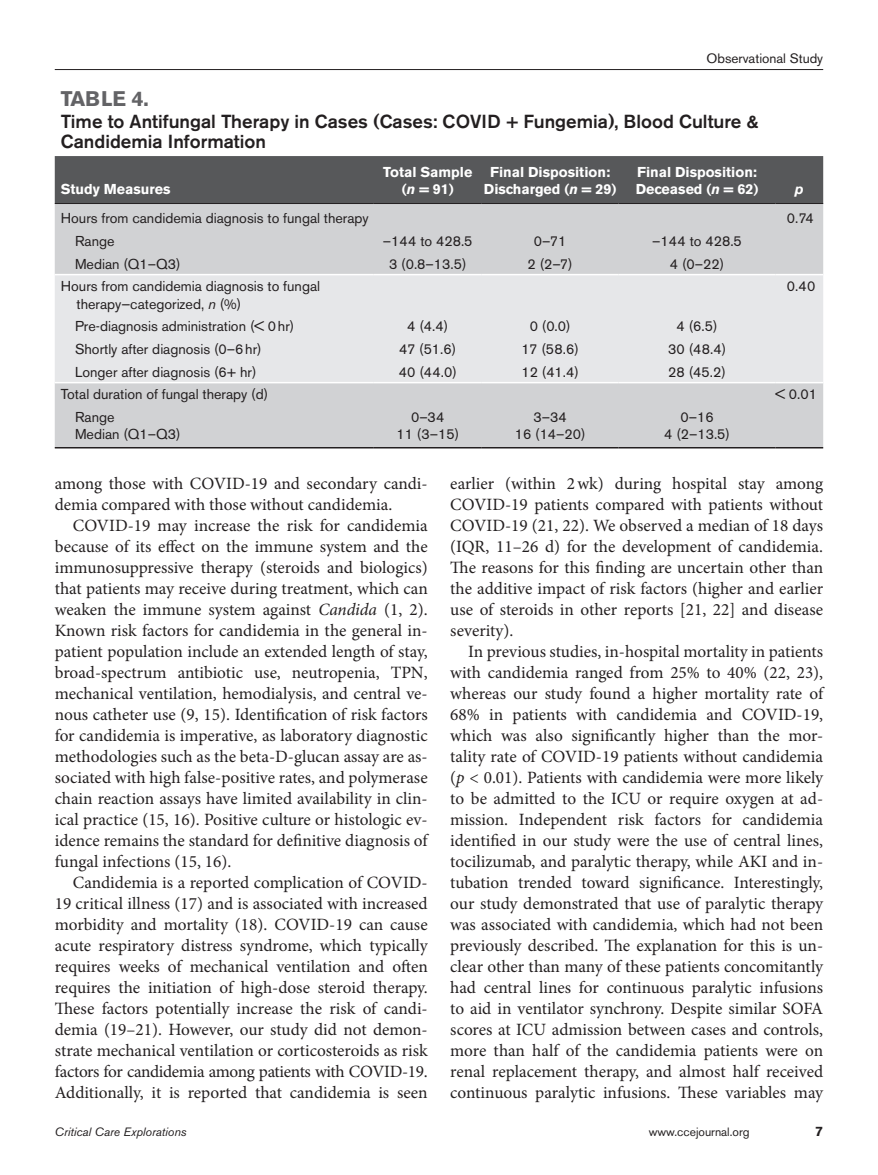
<style>
.page{position:relative;width:878px;height:1175px;background:#fff}
.page>*{position:absolute;margin:0;border:0;box-sizing:border-box;transform-origin:0 0}
.t1{font:700 21px "Akzidenz Grotesk BE";color:#636366}
.t2{font:500 18.75px/19.5px "Akzidenz Grotesk BE";color:#231f20}
.t3{font:17.25px/21px "Minion Pro";color:#231f20;text-align:justify}
.t4{font:14.25px/17.2px "Akzidenz Grotesk BE";color:#231f20}
.t5{font:700 14.25px/17.2px "Akzidenz Grotesk BE";color:#fff;text-align:center}
.t6{font:italic 700 14.25px "Akzidenz Grotesk BE";color:#fff}
.t7{font:13.5px "Akzidenz Grotesk BE";color:#231f20}
.t8{font:700 13.5px "Akzidenz Grotesk BE";color:#231f20}
.t9{font:italic 12px "Akzidenz Grotesk BE";color:#231f20}
.t10{font:12px "Akzidenz Grotesk BE";color:#231f20}
.s1{font-style:italic}
</style>
<div class="page">
<hr style="left:55px;top:69px;width:768px;height:1px;background:#231f20">
<div style="left:55px;top:156px;width:768px;height:47px;background:#57585a"></div>
<div style="left:55px;top:204px;width:768px;height:243px;background:#d1d2d4"></div>
<div style="left:55px;top:275px;width:768px;height:107px;background:#e6e7e9"></div>
<hr style="left:55px;top:203px;width:319px;height:1px;background:#231f20">
<hr style="left:374px;top:203px;width:108px;height:1px;background:#231f20">
<hr style="left:482px;top:203px;width:136px;height:1px;background:#231f20">
<hr style="left:618px;top:203px;width:157px;height:1px;background:#231f20">
<hr style="left:775px;top:203px;width:48px;height:1px;background:#231f20">
<hr style="left:55px;top:274px;width:319px;height:1px;background:#fff">
<hr style="left:374px;top:274px;width:108px;height:1px;background:#fff">
<hr style="left:482px;top:274px;width:136px;height:1px;background:#fff">
<hr style="left:618px;top:274px;width:157px;height:1px;background:#fff">
<hr style="left:775px;top:274px;width:48px;height:1px;background:#fff">
<hr style="left:55px;top:382px;width:319px;height:1px;background:#fff">
<hr style="left:374px;top:382px;width:108px;height:1px;background:#fff">
<hr style="left:482px;top:382px;width:136px;height:1px;background:#fff">
<hr style="left:618px;top:382px;width:157px;height:1px;background:#fff">
<hr style="left:775px;top:382px;width:48px;height:1px;background:#fff">
<hr style="left:55px;top:447px;width:319px;height:1px;background:#231f20">
<hr style="left:374px;top:447px;width:108px;height:1px;background:#231f20">
<hr style="left:482px;top:447px;width:136px;height:1px;background:#231f20">
<hr style="left:618px;top:447px;width:157px;height:1px;background:#231f20">
<hr style="left:775px;top:447px;width:48px;height:1px;background:#231f20">
<p class="t7" style="left:706px;top:50px;width:118px">Observational Study</p>
<p class="t1" style="left:61px;top:86px;width:89px">TABLE 4.</p>
<p class="t2" style="left:61px;top:112px;width:699px">Time to Antifungal Therapy in Cases (Cases: COVID + Fungemia), Blood Culture &amp;<br>Candidemia Information</p>
<p class="t5" style="left:61px;top:180px;width:111px">Study Measures</p>
<p class="t5" style="left:383px;top:163px;width:91px">Total Sample (<span class="s1">n</span> = 91)</p>
<p class="t5" style="left:484px;top:163px;width:134px">Final Disposition:<br>Discharged (<span class="s1">n</span> = 29)</p>
<p class="t5" style="left:635px;top:163px;width:124px;text-align:left">Final Disposition:<br>Deceased (<span class="s1">n</span> = 62)</p>
<p class="t6" style="left:795px;top:180px;width:10px">p</p>
<p class="t4" style="left:61px;top:210px;width:309px">Hours from candidemia diagnosis to fungal therapy</p>
<p class="t4" style="left:786px;top:210px;width:29px">0.74</p>
<p class="t4" style="left:75px;top:232px;width:41px">Range</p>
<p class="t4" style="left:383px;top:232px;width:91px">–144 to 428.5</p>
<p class="t4" style="left:534px;top:232px;width:34px">0–71</p>
<p class="t4" style="left:652px;top:232px;width:91px">–144 to 428.5</p>
<p class="t4" style="left:75px;top:255px;width:107px">Median (Q1–Q3)</p>
<p class="t4" style="left:389px;top:255px;width:79px">3 (0.8–13.5)</p>
<p class="t4" style="left:527px;top:255px;width:47px">2 (2–7)</p>
<p class="t4" style="left:670px;top:255px;width:56px">4 (0–22)</p>
<p class="t4" style="left:77px;top:278px;width:245px;text-indent:-16px">Hours from candidemia diagnosis to fungal therapy—categorized, <span class="s1">n</span> (%)</p>
<p class="t4" style="left:786px;top:278px;width:30px">0.40</p>
<p class="t4" style="left:75px;top:318px;width:221px">Pre-diagnosis administration (&lt; 0hr)</p>
<p class="t4" style="left:407px;top:318px;width:42px">4 (4.4)</p>
<p class="t4" style="left:529px;top:318px;width:42px">0 (0.0)</p>
<p class="t4" style="left:676px;top:318px;width:42px">4 (6.5)</p>
<p class="t4" style="left:75px;top:340px;width:188px">Shortly after diagnosis (0–6hr)</p>
<p class="t4" style="left:399px;top:340px;width:58px">47 (51.6)</p>
<p class="t4" style="left:521px;top:340px;width:59px">17 (58.6)</p>
<p class="t4" style="left:668px;top:340px;width:60px">30 (48.4)</p>
<p class="t4" style="left:75px;top:363px;width:183px">Longer after diagnosis (6+ hr)</p>
<p class="t4" style="left:398px;top:363px;width:60px">40 (44.0)</p>
<p class="t4" style="left:521px;top:363px;width:59px">12 (41.4)</p>
<p class="t4" style="left:668px;top:363px;width:59px">28 (45.2)</p>
<p class="t4" style="left:61px;top:386px;width:209px">Total duration of fungal therapy (d)</p>
<p class="t4" style="left:775px;top:386px;width:43px">&lt; 0.01</p>
<p class="t4" style="left:75px;top:408px;width:41px">Range</p>
<p class="t4" style="left:411px;top:408px;width:35px">0–34</p>
<p class="t4" style="left:533px;top:408px;width:35px">3–34</p>
<p class="t4" style="left:680px;top:408px;width:35px">0–16</p>
<p class="t4" style="left:75px;top:425px;width:107px">Median (Q1–Q3)</p>
<p class="t4" style="left:396px;top:425px;width:64px">11 (3–15)</p>
<p class="t4" style="left:514px;top:425px;width:72px">16 (14–20)</p>
<p class="t4" style="left:664px;top:425px;width:67px">4 (2–13.5)</p>
<p class="t3" style="left:55px;top:473px;width:374px">among those with COVID-19 and secondary candi&shy;demia compared with those without candidemia.</p>
<p class="t3" style="left:55px;top:515px;width:374px;text-indent:18px">COVID-19 may increase the risk for candidemia because of its effect on the immune system and the immunosuppressive therapy (steroids and biologics) that patients may receive during treatment, which can weaken the immune system against <span class="s1">Candida</span> (1, 2).<br>Known risk factors for candidemia in the general in&shy;patient population include an extended length of stay, broad-spectrum antibiotic use, neutropenia, TPN, mechanical ventilation, hemodialysis, and central ve&shy;nous catheter use (9, 15). Identification of risk factors for candidemia is imperative, as laboratory diagnostic methodologies such as the beta-D-glucan assay are as&shy;sociated with high false-positive rates, and polymerase chain reaction assays have limited availability in clin&shy;ical practice (15, 16). Positive culture or histologic ev&shy;idence remains the standard for definitive diagnosis of fungal infections (15, 16).</p>
<p class="t3" style="left:55px;top:872px;width:374px;text-indent:18px">Candidemia is a reported complication of COVID-19 critical illness (17) and is associated with increased morbidity and mortality (18). COVID-19 can cause acute respiratory distress syndrome, which typically requires weeks of mechanical ventilation and often requires the initiation of high-dose steroid therapy.<br>These factors potentially increase the risk of candi&shy;demia (19–21). However, our study did not demon&shy;strate mechanical ventilation or corticosteroids as risk factors for candidemia among patients with COVID-19.<br>Additionally, it is reported that candidemia is seen</p>
<p class="t3" style="left:450px;top:472px;width:374px">earlier (within 2wk) during hospital stay among COVID-19 patients compared with patients without COVID-19 (21, 22). We observed a median of 18 days (IQR, 11–26 d) for the development of candidemia.<br>The reasons for this finding are uncertain other than the additive impact of risk factors (higher and earlier use of steroids in other reports [21, 22] and disease severity).</p>
<p class="t3" style="left:450px;top:640px;width:374px;text-indent:18px">In previous studies, in-hospital mortality in patients with candidemia ranged from 25% to 40% (22, 23), whereas our study found a higher mortality rate of 68% in patients with candidemia and COVID-19, which was also significantly higher than the mor&shy;tality rate of COVID-19 patients without candidemia (<span class="s1">p</span> &lt; 0.01). Patients with candidemia were more likely to be admitted to the ICU or require oxygen at ad&shy;mission. Independent risk factors for candidemia identified in our study were the use of central lines, tocilizumab, and paralytic therapy, while AKI and in&shy;tubation trended toward significance. Interestingly, our study demonstrated that use of paralytic therapy was associated with candidemia, which had not been previously described. The explanation for this is un&shy;clear other than many of these patients concomitantly had central lines for continuous paralytic infusions to aid in ventilator synchrony. Despite similar SOFA scores at ICU admission between cases and controls, more than half of the candidemia patients were on renal replacement therapy, and almost half received continuous paralytic infusions. These variables may</p>
<p class="t9" style="left:55px;top:1125px;width:133px">Critical Care Explorations</p>
<p class="t10" style="left:648px;top:1125px;width:102px">www.ccejournal.org</p>
<p class="t8" style="left:815px;top:1123px;width:9px">7</p>
</div>
